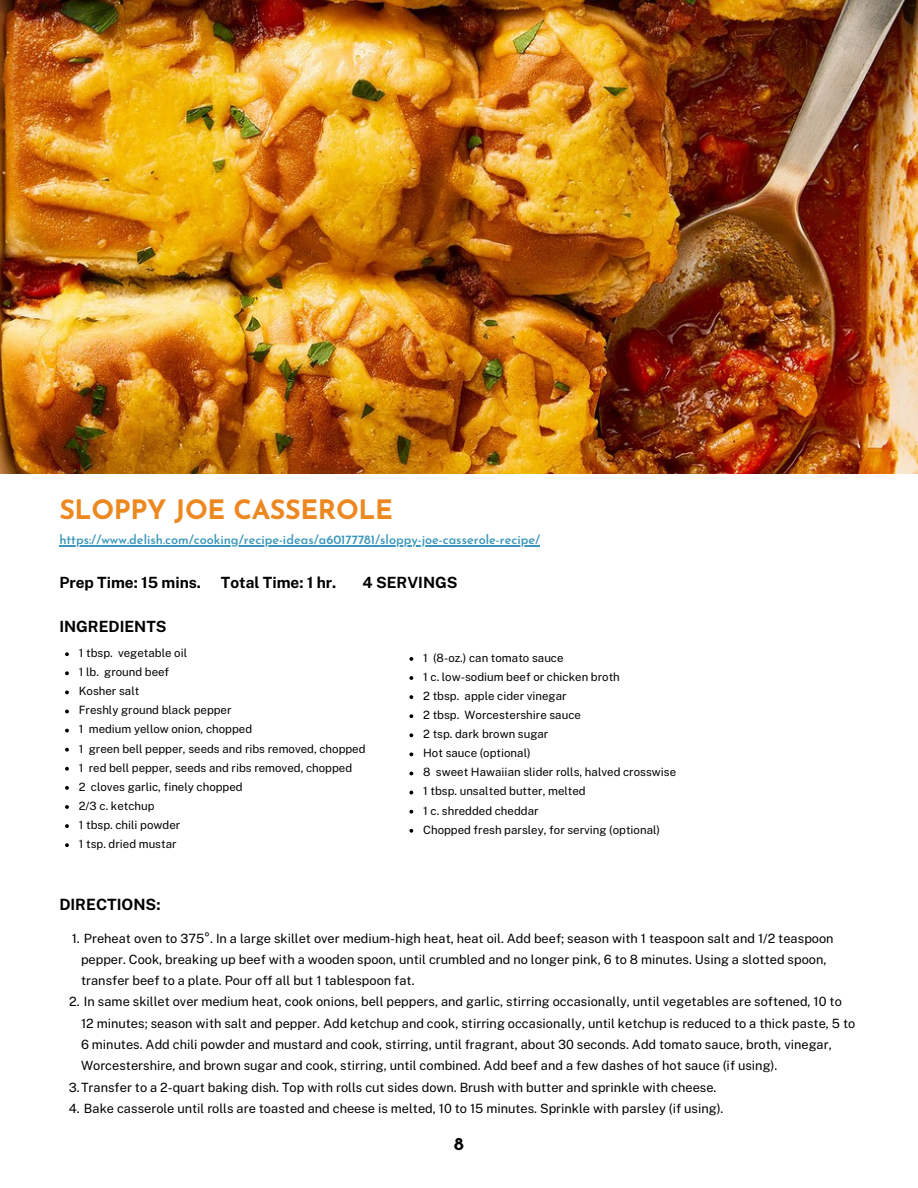
<style>
.page{position:relative;width:918px;height:1188px;background:#fff}
.page>*{position:absolute;margin:0;border:0;box-sizing:border-box;transform-origin:0 0}
.t1{font:700 26.7px "Josefin Sans";letter-spacing:-.01em;color:#ed8820}
.t2{font:700 18px "Josefin Sans";color:#000}
.t3{font:700 15.6px "Public Sans";color:#000}
.t4{font:700 15.45px "Public Sans";color:#000}
.t5{font:12.75px/21.3px "Public Sans";color:#000}
.t6{font:600 12.6px "Josefin Sans";color:#3997bc}
.t7{font:11.4px/19px "Public Sans";color:#000}
</style>
<div class="page">
<img style="left:0;top:0;width:918px;height:474px">
<hr style="left:59px;top:545px;width:481px;height:1px;background:#3997bc">
<svg style="left:65px;top:652px;width:4px;height:4px"></svg>
<svg style="left:65px;top:671px;width:4px;height:4px"></svg>
<svg style="left:65px;top:690px;width:4px;height:4px"></svg>
<svg style="left:65px;top:710px;width:4px;height:3px"></svg>
<svg style="left:65px;top:729px;width:4px;height:4px"></svg>
<svg style="left:65px;top:748px;width:4px;height:4px"></svg>
<svg style="left:65px;top:767px;width:4px;height:4px"></svg>
<svg style="left:65px;top:786px;width:4px;height:4px"></svg>
<svg style="left:65px;top:805px;width:4px;height:4px"></svg>
<svg style="left:65px;top:824px;width:4px;height:4px"></svg>
<svg style="left:65px;top:843px;width:4px;height:4px"></svg>
<svg style="left:409px;top:657px;width:4px;height:4px"></svg>
<svg style="left:409px;top:676px;width:4px;height:4px"></svg>
<svg style="left:409px;top:695px;width:4px;height:4px"></svg>
<svg style="left:409px;top:714px;width:4px;height:4px"></svg>
<svg style="left:409px;top:733px;width:4px;height:4px"></svg>
<svg style="left:409px;top:752px;width:4px;height:4px"></svg>
<svg style="left:409px;top:772px;width:4px;height:3px"></svg>
<svg style="left:409px;top:791px;width:4px;height:3px"></svg>
<svg style="left:409px;top:810px;width:4px;height:4px"></svg>
<svg style="left:409px;top:829px;width:4px;height:4px"></svg>
<h1 class="t1" style="left:59px;top:499px;width:335px">SLOPPY JOE CASSEROLE</h1>
<p class="t6" style="left:59px;top:535px;width:482px">https://www.delish.com/cooking/recipe-ideas/a60177781/sloppy-joe-casserole-recipe/</p>
<p class="t4" style="left:59px;top:574px;width:143px">Prep Time: 15 mins.</p>
<p class="t4" style="left:221px;top:574px;width:117px">Total Time: 1 hr.</p>
<p class="t4" style="left:363px;top:574px;width:96px">4 SERVINGS</p>
<p class="t4" style="left:59px;top:618px;width:109px">INGREDIENTS</p>
<p class="t7" style="left:79px;top:643px;width:288px">1 tbsp. vegetable oil<br>1 lb. ground beef<br>Kosher salt<br>Freshly ground black pepper<br>1 medium yellow onion, chopped<br>1 green bell pepper, seeds and ribs removed, chopped<br>1 red bell pepper, seeds and ribs removed, chopped<br>2 cloves garlic, finely chopped<br>2/3 c. ketchup<br>1 tbsp. chili powder<br>1 tsp. dried mustar</p>
<p class="t7" style="left:423px;top:648px;width:255px">1 (8-oz.) can tomato sauce<br>1 c. low-sodium beef or chicken broth<br>2 tbsp. apple cider vinegar<br>2 tbsp. Worcestershire sauce<br>2 tsp. dark brown sugar<br>Hot sauce (optional)<br>8 sweet Hawaiian slider rolls, halved crosswise<br>1 tbsp. unsalted butter, melted<br>1 c. shredded cheddar<br>Chopped fresh parsley, for serving (optional)</p>
<p class="t3" style="left:59px;top:895px;width:103px">DIRECTIONS:</p>
<p class="t5" style="left:81px;top:927px;width:754px;text-indent:-9px">1. Preheat oven to 375°. In a large skillet over medium-high heat, heat oil. Add beef; season with 1 teaspoon salt and 1/2 teaspoon pepper. Cook, breaking up beef with a wooden spoon, until crumbled and no longer pink, 6 to 8 minutes. Using a slotted spoon, transfer beef to a plate. Pour off all but 1 tablespoon fat.</p>
<p class="t5" style="left:69px;top:991px;width:774px">2. In same skillet over medium heat, cook onions, bell peppers, and garlic, stirring occasionally, until vegetables are softened, 10 to</p>
<p class="t5" style="left:81px;top:1012px;width:776px">12 minutes; season with salt and pepper. Add ketchup and cook, stirring occasionally, until ketchup is reduced to a thick paste, 5 to</p>
<p class="t5" style="left:81px;top:1034px;width:752px">6 minutes. Add chili powder and mustard and cook, stirring, until fragrant, about 30 seconds. Add tomato sauce, broth, vinegar,</p>
<p class="t5" style="left:81px;top:1055px;width:698px">Worcestershire, and brown sugar and cook, stirring, until combined. Add beef and a few dashes of hot sauce (if using).</p>
<p class="t5" style="left:69px;top:1076px;width:649px">3.Transfer to a 2-quart baking dish. Top with rolls cut sides down. Brush with butter and sprinkle with cheese.</p>
<p class="t5" style="left:69px;top:1098px;width:656px">4. Bake casserole until rolls are toasted and cheese is melted, 10 to 15 minutes. Sprinkle with parsley (if using).</p>
<h2 class="t2" style="left:454px;top:1137px;width:11px">8</h2>
</div>
